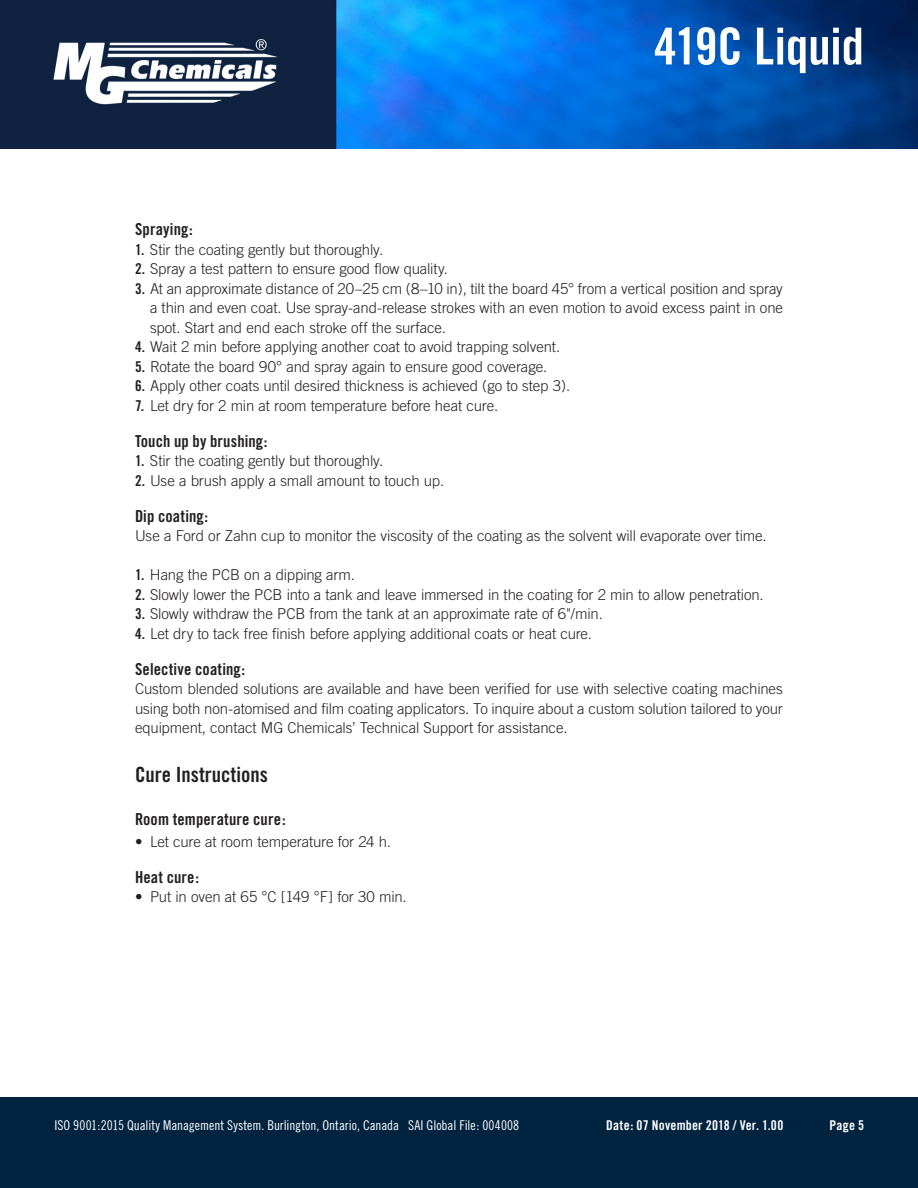
<style>
.page{position:relative;width:918px;height:1188px;background:#fff}
.page>*{position:absolute;margin:0;border:0;box-sizing:border-box;transform-origin:0 0}
.t1{font:51px "Trade Gothic Bold Cond Twenty";letter-spacing:-.005em;color:#fff}
.Heading_1{font:21px "Trade Gothic Bold Cond Twenty";color:#231f20}
.InstructionTag{font:16.5px "Trade Gothic Bold Cond Twenty";letter-spacing:.005em;color:#231f20}
.List_Paragraph{font:300 15px/19.5px "Trade Gothic";letter-spacing:-.005em;color:#231f20;text-align:justify}
.Body_Text_1st_paragr{font:300 15px/19.5px "Trade Gothic";letter-spacing:-.01em;color:#231f20;text-align:justify}
.t2{font:13.5px "Trade Gothic Cond Eighteen";color:#fff}
.t3{font:13.5px "Trade Gothic Bold Cond Twenty";letter-spacing:.015em;color:#fff}
.s1{font-family:"Trade Gothic Bold Cond Twenty";font-weight:400}
</style>
<div class="page">
<img style="left:0;top:0;width:918px;height:149px">
<div style="left:0;top:1097px;width:918px;height:91px;background:#002340"></div>
<h1 class="t1" style="left:654px;top:15px;width:211px">419C Liquid</h1>
<p class="InstructionTag" style="left:135px;top:219px;width:59px">Spraying:</p>
<p class="List_Paragraph" style="left:135px;top:240px;width:250px"><span class="s1">1.</span> Stir the coating gently but thoroughly.</p>
<p class="List_Paragraph" style="left:135px;top:259px;width:315px"><span class="s1">2.</span> Spray a test pattern to ensure good flow quality.</p>
<p class="List_Paragraph" style="left:150px;top:279px;width:635px;text-indent:-15px"><span class="s1">3.</span> At an approximate distance of 20–25 cm (8–10 in), tilt the board 45° from a vertical position and spray a thin and even coat. Use spray-and-release strokes with an even motion to avoid excess paint in one spot. Start and end each stroke off the surface.</p>
<p class="List_Paragraph" style="left:135px;top:337px;width:427px"><span class="s1">4.</span> Wait 2 min before applying another coat to avoid trapping solvent.</p>
<p class="List_Paragraph" style="left:135px;top:357px;width:414px"><span class="s1">5.</span> Rotate the board 90° and spray again to ensure good coverage.</p>
<p class="List_Paragraph" style="left:135px;top:376px;width:437px"><span class="s1">6.</span> Apply other coats until desired thickness is achieved (go to step 3).</p>
<p class="List_Paragraph" style="left:135px;top:396px;width:365px"><span class="s1">7.</span> Let dry for 2 min at room temperature before heat cure.</p>
<p class="InstructionTag" style="left:135px;top:431px;width:134px">Touch up by brushing:</p>
<p class="List_Paragraph" style="left:135px;top:451px;width:250px"><span class="s1">1.</span> Stir the coating gently but thoroughly.</p>
<p class="List_Paragraph" style="left:135px;top:471px;width:311px"><span class="s1">2.</span> Use a brush apply a small amount to touch up.</p>
<p class="InstructionTag" style="left:135px;top:506px;width:75px">Dip coating:</p>
<p class="Body_Text_1st_paragr" style="left:135px;top:526px;width:633px">Use a Ford or Zahn cup to monitor the viscosity of the coating as the solvent will evaporate over time.</p>
<p class="List_Paragraph" style="left:135px;top:565px;width:221px"><span class="s1">1.</span> Hang the PCB on a dipping arm.</p>
<p class="List_Paragraph" style="left:135px;top:585px;width:630px"><span class="s1">2.</span> Slowly lower the PCB into a tank and leave immersed in the coating for 2 min to allow penetration.</p>
<p class="List_Paragraph" style="left:135px;top:604px;width:469px"><span class="s1">3.</span> Slowly withdraw the PCB from the tank at an approximate rate of 6"/min.</p>
<p class="List_Paragraph" style="left:135px;top:624px;width:459px"><span class="s1">4.</span> Let dry to tack free finish before applying additional coats or heat cure.</p>
<p class="InstructionTag" style="left:135px;top:659px;width:112px">Selective coating:</p>
<p class="Body_Text_1st_paragr" style="left:135px;top:679px;width:649px">Custom blended solutions are available and have been verified for use with selective coating machines using both non-atomised and film coating applicators. To inquire about a custom solution tailored to your equipment, contact MG Chemicals’ Technical Support for assistance.</p>
<p class="Heading_1" style="left:135px;top:762px;width:134px">Cure Instructions</p>
<p class="InstructionTag" style="left:135px;top:809px;width:152px">Room temperature cure:</p>
<p class="Body_Text_1st_paragr" style="left:135px;top:831px;width:258px">• Let cure at room temperature for 24 h.</p>
<p class="InstructionTag" style="left:135px;top:867px;width:66px">Heat cure:</p>
<p class="Body_Text_1st_paragr" style="left:135px;top:887px;width:273px">• Put in oven at 65 °C [149 °F] for 30 min.</p>
<p class="t2" style="left:54px;top:1117px;width:466px">ISO 9001:2015 Quality Management System. Burlington, Ontario, Canada SAI Global File: 004008</p>
<p class="t3" style="left:606px;top:1117px;width:179px">Date: 07 November 2018 / Ver. 1.00</p>
<p class="t3" style="left:829px;top:1117px;width:36px">Page 5</p>
</div>
